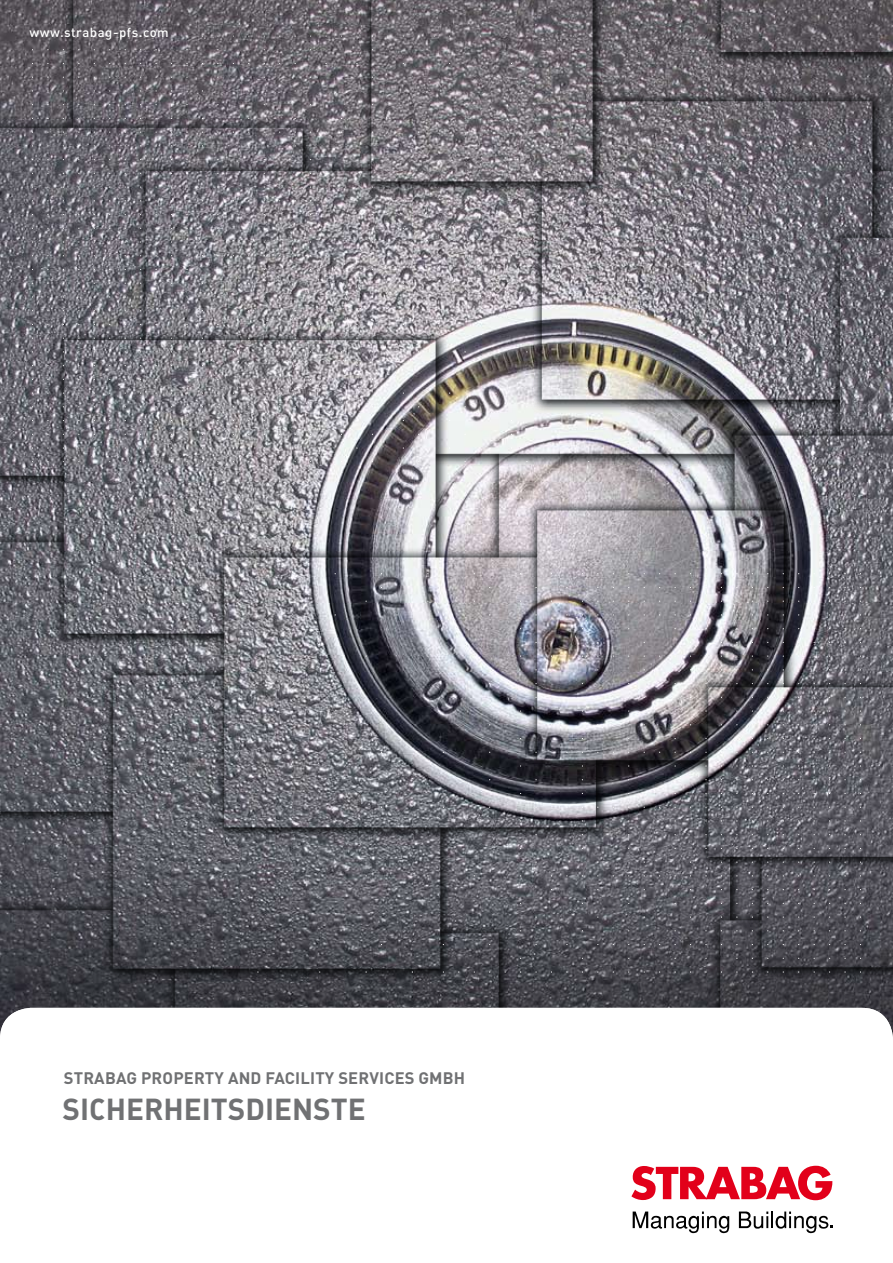
<style>
.page{position:relative;width:893px;height:1263px;background:#fff}
.page>*{position:absolute;margin:0;border:0;box-sizing:border-box;transform-origin:0 0}
.t1{font:700 30px "DIN Pro";color:#707173}
.t2{font:700 16.5px "DIN Pro";letter-spacing:.01em;color:#707173}
.t3{font:500 13.05px "DIN Pro";letter-spacing:.04em;color:#fff}
</style>
<div class="page">
<img style="left:0;top:0;width:893px;height:843px">
<div style="left:0;top:843px;width:893px;height:420px;background:#000;opacity:.25"></div>
<div style="left:0;top:961px;width:32px;height:302px;background:#000;opacity:.07"></div>
<div style="left:0;top:1008px;width:893px;height:255px;background:#fff;border-radius:31px"></div>
<svg style="left:707px;top:1167px;width:59px;height:32px"></svg>
<svg style="left:766px;top:1167px;width:32px;height:32px"></svg>
<svg style="left:631px;top:1166px;width:76px;height:34px"></svg>
<svg style="left:798px;top:1166px;width:34px;height:34px"></svg>
<svg style="left:633px;top:1211px;width:66px;height:22px"></svg>
<svg style="left:702px;top:1211px;width:27px;height:22px"></svg>
<svg style="left:739px;top:1211px;width:29px;height:17px"></svg>
<svg style="left:771px;top:1211px;width:33px;height:17px"></svg>
<svg style="left:806px;top:1216px;width:22px;height:17px"></svg>
<p class="t3" style="left:30px;top:23px;width:141px">www.strabag-pfs.com</p>
<p class="t2" style="left:64px;top:1066px;width:390px">STRABAG PROPERTY AND FACILITY SERVICES GMBH</p>
<h1 class="t1" style="left:63px;top:1089px;width:305px">SICHERHEITSDIENSTE</h1>
</div>
